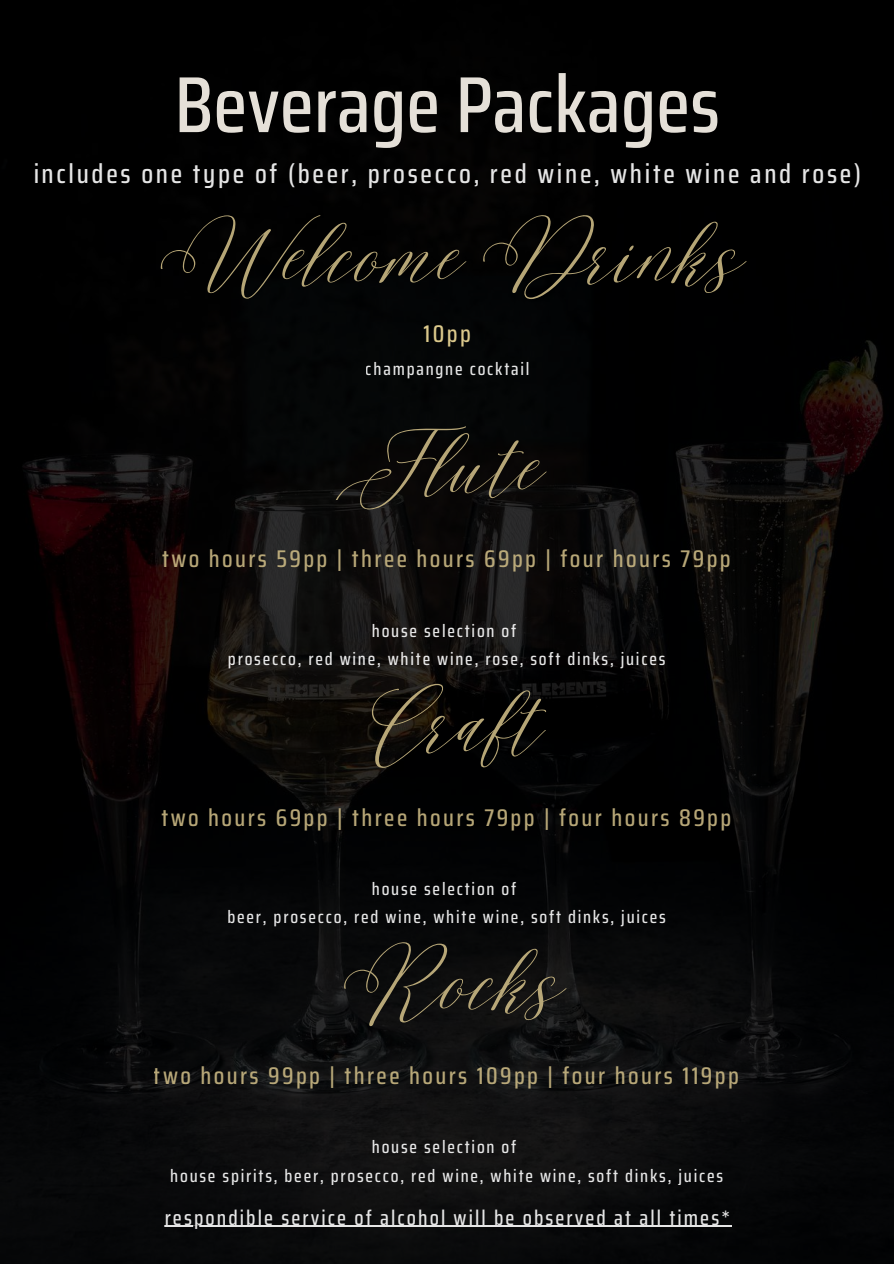
<style>
.page{position:relative;width:894px;height:1264px;background:#fff}
.page>*{position:absolute;margin:0;border:0;box-sizing:border-box;transform-origin:0 0}
.t1{font:500 79.35px "Saira Condensed";color:#fffaf1}
.t2{font:64.2px "Malibu Ring";color:#cbb984}
.t3{font:500 27px "Saira Condensed";letter-spacing:.1em;color:#fff}
.t4{font:500 24.15px "Saira Condensed";letter-spacing:.1em;color:#cbb984}
.t5{font:500 24.15px "Saira Condensed";color:#f4df9b}
.t6{font:500 21px "Saira Condensed";letter-spacing:.1em;color:#fff}
.t7{font:500 17.85px/28px "Saira Condensed";letter-spacing:.1em;color:#fff;text-align:center}
</style>
<div class="page">
<img style="left:0;top:0;width:893px;height:1263px">
<hr style="left:165px;top:1225px;width:566px;height:1px;background:#fff">
<h1 class="t1" style="left:174px;top:42px;width:547px">Beverage Packages</h1>
<h3 class="t3" style="left:33px;top:153px;width:829px">includes one type of (beer, prosecco, red wine, white wine and rose)</h3>
<h2 class="t2" style="left:156px;top:217px;width:584px">Welcome Drinks</h2>
<h3 class="t5" style="left:423px;top:315px;width:49px">10pp</h3>
<p class="t7" style="left:365px;top:354px;width:165px">champangne cocktail</p>
<h2 class="t2" style="left:339px;top:427px;width:201px">Flute</h2>
<h3 class="t4" style="left:162px;top:540px;width:570px">two hours 59pp | three hours 69pp | four hours 79pp</h3>
<p class="t7" style="left:228px;top:616px;width:439px">house selection of<br>prosecco, red wine, white wine, rose, soft dinks, juices</p>
<h2 class="t2" style="left:356px;top:685px;width:183px">Craft</h2>
<h3 class="t4" style="left:161px;top:798px;width:571px">two hours 69pp | three hours 79pp | four hours 89pp</h3>
<p class="t7" style="left:227px;top:874px;width:440px">house selection of<br>beer, prosecco, red wine, white wine, soft dinks, juices</p>
<h2 class="t2" style="left:336px;top:944px;width:224px">Rocks</h2>
<h3 class="t4" style="left:154px;top:1056px;width:586px">two hours 99pp | three hours 109pp | four hours 119pp</h3>
<p class="t7" style="left:170px;top:1133px;width:554px">house selection of<br>house spirits, beer, prosecco, red wine, white wine, soft dinks, juices</p>
<p class="t6" style="left:165px;top:1200px;width:566px">respondible service of alcohol will be observed at all times*</p>
</div>
